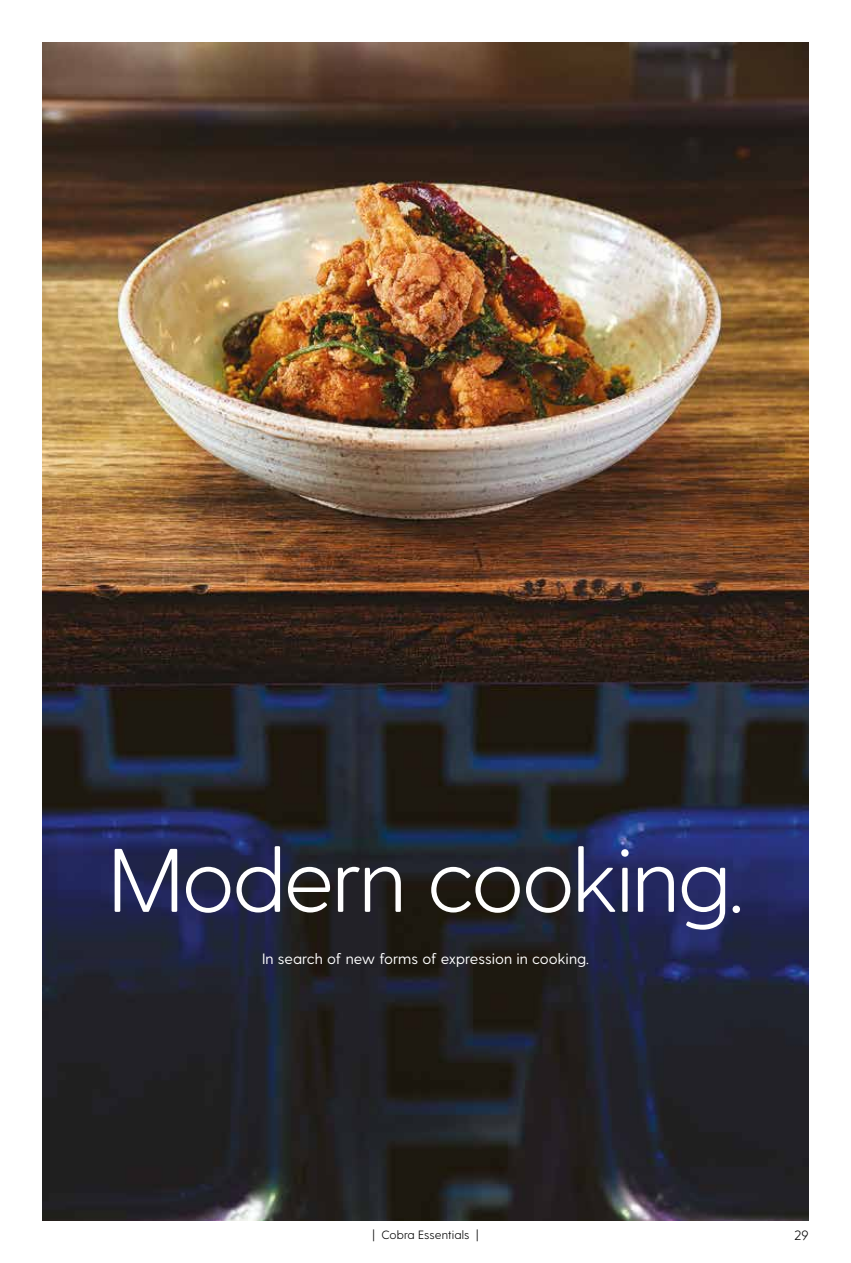
<style>
.page{position:relative;width:851px;height:1263px;background:#fff}
.page>*{position:absolute;margin:0;border:0;box-sizing:border-box;transform-origin:0 0}
.t1{font:300 90px "Greycliff CF";letter-spacing:-.03em;color:#fff}
.t2{font:15px "Greycliff CF";color:#fff}
.t3{font:300 13.5px "Greycliff CF";color:#000}
.t4{font:300 12px "Greycliff CF";color:#000}
</style>
<div class="page">
<img style="left:43px;top:43px;width:765px;height:1177px">
<h1 class="t1" style="left:108px;top:827px;width:637px">Modern cooking.</h1>
<p class="t2" style="left:262px;top:950px;width:328px">In search of new forms of expression in cooking.</p>
<p class="t4" style="left:372px;top:1227px;width:108px">| Cobra Essentials |</p>
<p class="t3" style="left:794px;top:1227px;width:15px">29</p>
</div>
